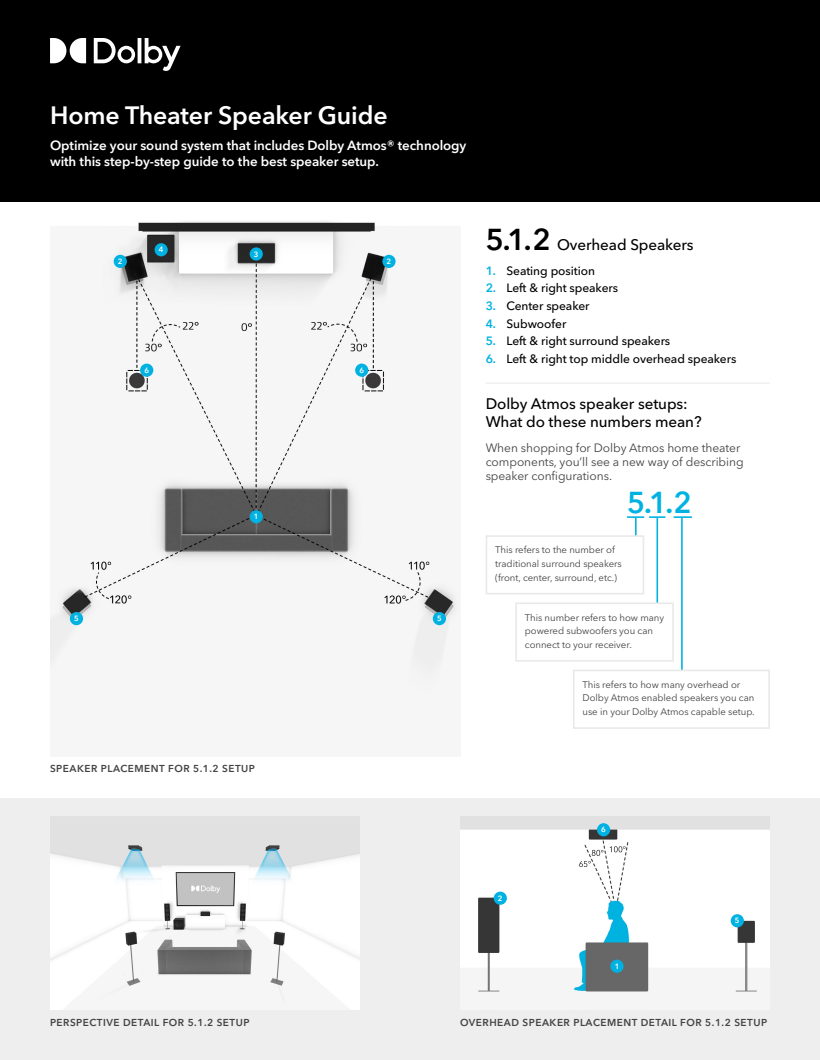
<style>
.page{position:relative;width:820px;height:1060px;background:#fff}
.page>*{position:absolute;margin:0;border:0;box-sizing:border-box;transform-origin:0 0}
.t1{font:600 30px "Avenir Next LT Pro";color:#00b2e1}
.t2{font:600 24.88px "Avenir Next LT Pro";letter-spacing:-.005em;color:#fff}
.t3{font:500 15.2px/18px "Avenir Next LT Pro";letter-spacing:-.005em;color:#000}
.t4{font:600 13.28px/16.6px "Avenir Next LT Pro";letter-spacing:-.005em;color:#fff}
.t5{font:500 12px "Avenir Next LT Pro";letter-spacing:-.005em;color:#000}
.t6{font:12px/14.4px "Avenir Next LT Pro";letter-spacing:-.005em;color:#434343}
.t7{font:600 10px "Avenir Next LT Pro";letter-spacing:.05em;color:#434343}
.t8{font:9.6px/13.6px "Avenir Next LT Pro";letter-spacing:-.005em;color:#434343}
.t9{font:600 7.6px "Avenir Next LT Pro";color:#fff}
.s1{font-weight:600;font-size:30px}
.s2{font-weight:600;color:#00b2e1}
</style>
<div class="page">
<div style="left:0;top:0;width:819px;height:202px;background:#000"></div>
<div style="left:0;top:798px;width:819px;height:262px;background:#eee"></div>
<hr style="left:656px;top:517px;width:1px;height:86px;background:#00b2e1">
<hr style="left:680px;top:517px;width:2px;height:153px;background:#00b2e1">
<img style="left:460px;top:816px;width:309px;height:176px">
<img style="left:50px;top:816px;width:310px;height:194px">
<img style="left:50px;top:221px;width:410px;height:468px">
<div style="left:596px;top:823px;width:14px;height:13px;background:#00b2e1;border-radius:50%"></div>
<div style="left:140px;top:364px;width:13px;height:13px;background:#00b2e1;border-radius:50%"></div>
<div style="left:355px;top:364px;width:13px;height:13px;background:#00b2e1;border-radius:50%"></div>
<div style="left:70px;top:612px;width:13px;height:13px;background:#00b2e1;border-radius:50%"></div>
<div style="left:432px;top:612px;width:14px;height:13px;background:#00b2e1;border-radius:50%"></div>
<div style="left:249px;top:510px;width:14px;height:13px;background:#00b2e1;border-radius:50%"></div>
<div style="left:249px;top:247px;width:14px;height:14px;background:#00b2e1;border-radius:50%"></div>
<div style="left:154px;top:243px;width:14px;height:13px;background:#00b2e1;border-radius:50%"></div>
<div style="left:114px;top:255px;width:13px;height:13px;background:#00b2e1;border-radius:50%"></div>
<div style="left:382px;top:255px;width:13px;height:13px;background:#00b2e1;border-radius:50%"></div>
<div style="left:610px;top:960px;width:13px;height:13px;background:#00b2e1;border-radius:50%"></div>
<div style="left:493px;top:892px;width:13px;height:13px;background:#00b2e1;border-radius:50%"></div>
<div style="left:730px;top:914px;width:13px;height:13px;background:#00b2e1;border-radius:50%"></div>
<svg style="left:50px;top:38px;width:130px;height:33px"></svg>
<div style="left:515px;top:602px;width:158px;height:60px;border:2px solid #e9e9e9"></div>
<div style="left:485px;top:535px;width:159px;height:59px;border:2px solid #e9e9e9"></div>
<hr style="left:485px;top:383px;width:284px;height:1px;background:#e9e9e9">
<svg style="left:626px;top:516px;width:39px;height:20px"></svg>
<svg style="left:673px;top:516px;width:18px;height:2px"></svg>
<div style="left:572px;top:670px;width:197px;height:59px;border:2px solid #e9e9e9"></div>
<h2 class="t2" style="left:50px;top:100px;width:339px">Home Theater Speaker Guide</h2>
<h3 class="t4" style="left:50px;top:137px;width:417px">Optimize your sound system that includes Dolby Atmos® technology with this step-by-step guide to the best speaker setup.</h3>
<p class="t9" style="left:159px;top:245px;width:6px">4</p>
<p class="t9" style="left:254px;top:249px;width:6px">3</p>
<p class="t9" style="left:118px;top:257px;width:6px">2</p>
<p class="t9" style="left:386px;top:257px;width:6px">2</p>
<p class="t9" style="left:144px;top:365px;width:6px">6</p>
<p class="t9" style="left:359px;top:365px;width:6px">6</p>
<p class="t9" style="left:254px;top:512px;width:6px">1</p>
<p class="t9" style="left:74px;top:614px;width:6px">5</p>
<p class="t9" style="left:437px;top:614px;width:6px">5</p>
<p class="t7" style="left:50px;top:762px;width:206px">SPEAKER PLACEMENT FOR 5.1.2 SETUP</p>
<h3 class="t3" style="left:485px;top:236px;width:209px"><span class="s1">5.1.2</span> Overhead Speakers</h3>
<p class="t5" style="left:485px;top:263px;width:111px"><span class="s2">1.</span> Seating position</p>
<p class="t5" style="left:485px;top:281px;width:134px"><span class="s2">2.</span> Left &amp; right speakers</p>
<p class="t5" style="left:485px;top:299px;width:105px"><span class="s2">3.</span> Center speaker</p>
<p class="t5" style="left:485px;top:316px;width:82px"><span class="s2">4.</span> Subwoofer</p>
<p class="t5" style="left:485px;top:334px;width:186px"><span class="s2">5.</span> Left &amp; right surround speakers</p>
<p class="t5" style="left:485px;top:351px;width:252px"><span class="s2">6.</span> Left &amp; right top middle overhead speakers</p>
<h3 class="t3" style="left:485px;top:395px;width:217px">Dolby Atmos speaker setups:<br>What do these numbers mean?</h3>
<p class="t6" style="left:485px;top:440px;width:259px">When shopping for Dolby Atmos home theater components, you’ll see a new way of describing speaker configurations.</p>
<h1 class="t1" style="left:626px;top:484px;width:66px">5.1.2</h1>
<p class="t8" style="left:495px;top:543px;width:128px">This refers to the number of traditional surround speakers (front, center, surround, etc.)</p>
<p class="t8" style="left:524px;top:610px;width:141px">This number refers to how many powered subwoofers you can connect to your receiver.</p>
<p class="t8" style="left:582px;top:678px;width:174px">This refers to how many overhead or<br>Dolby Atmos enabled speakers you can use in your Dolby Atmos capable setup.</p>
<p class="t9" style="left:601px;top:825px;width:6px">6</p>
<p class="t9" style="left:497px;top:893px;width:6px">2</p>
<p class="t9" style="left:614px;top:961px;width:6px">1</p>
<p class="t9" style="left:734px;top:916px;width:6px">5</p>
<p class="t7" style="left:50px;top:1016px;width:201px">PERSPECTIVE DETAIL FOR 5.1.2 SETUP</p>
<p class="t7" style="left:460px;top:1016px;width:308px">OVERHEAD SPEAKER PLACEMENT DETAIL FOR 5.1.2 SETUP</p>
</div>
